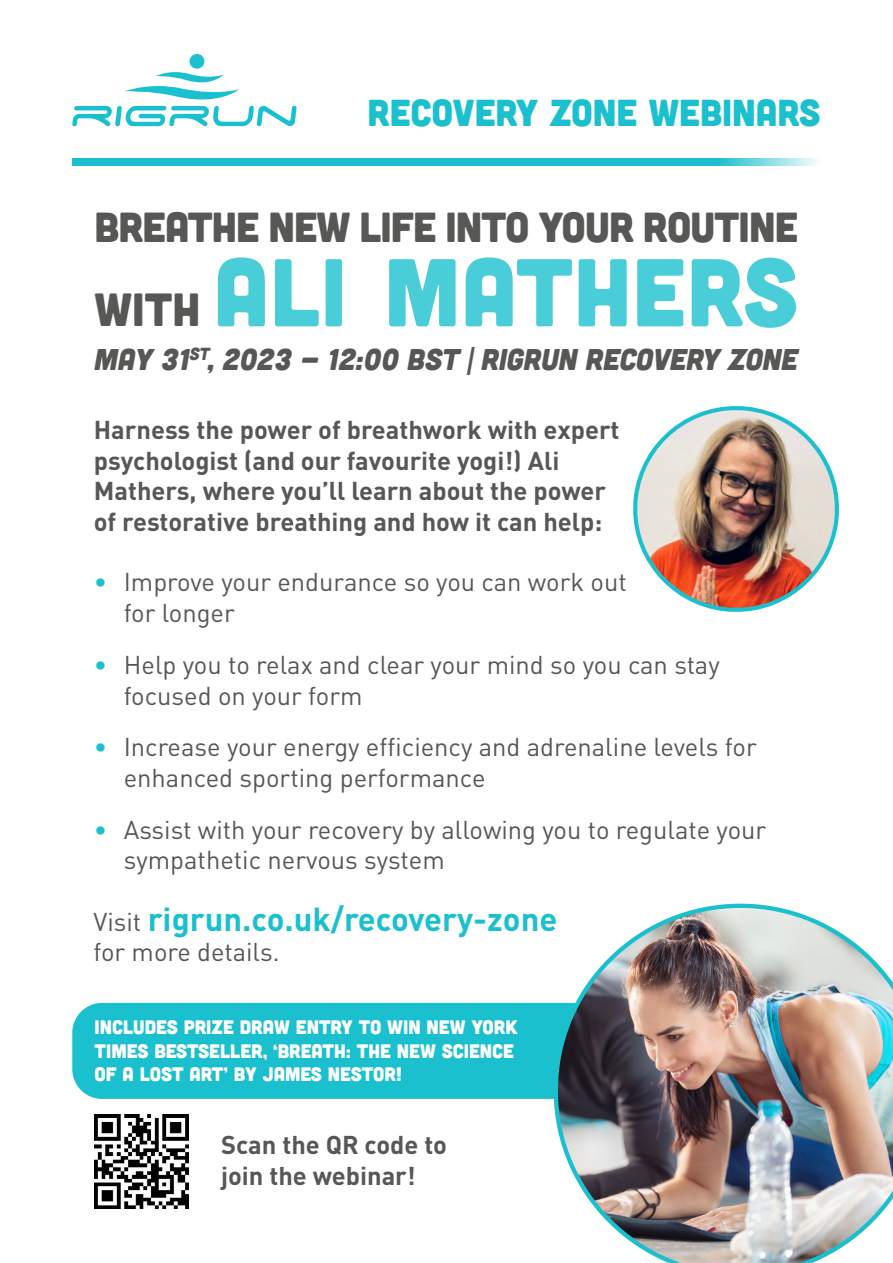
<style>
.page{position:relative;width:893px;height:1263px;background:#fff}
.page>*{position:absolute;margin:0;border:0;box-sizing:border-box;transform-origin:0 0}
.t1{font:96px "Cubano";letter-spacing:.01em;color:#49cdd8}
.t2{font:42px "Cubano";letter-spacing:-.02em;color:#575756}
.t3{font:37.5px "Cubano";color:#1bc0cf}
.t4{font:700 32.7px "DIN";color:#1bc0cf}
.t5{font:italic 30px "Cubano";letter-spacing:-.01em;color:#575756}
.t6{font:25.5px/30.6px "DIN";color:#575756}
.t7{font:700 25.5px/30.6px "DIN";color:#575756}
.t8{font:19.5px/23.4px "Cubano";color:#fff}
.s1{font-size:46.5px;color:#575756}
.s2{color:#1bc0cf}
.s3{font-weight:400;font-size:25.5px;color:#575756}
</style>
<div class="page">
<div style="left:72px;top:1003px;width:568px;height:96px;background:#1bc0cf;border-radius:30px"></div>
<svg style="left:72px;top:72px;width:225px;height:54px"></svg>
<div style="left:189px;top:54px;width:15px;height:15px;background:#1bc0cf;border-radius:50%"></div>
<div style="left:72px;top:158px;width:749px;height:8px;background:#1bc0cf"></div>
<img style="left:554px;top:904px;width:339px;height:359px">
<img style="left:633px;top:406px;width:206px;height:206px">
<img style="left:95px;top:1115px;width:94px;height:94px">
<h3 class="t3" style="left:367px;top:89px;width:455px">RECOVERY ZONE WEBINARS</h3>
<h2 class="t2" style="left:95px;top:201px;width:705px">BREATHE NEW LIFE INTO YOUR ROUTINE</h2>
<h1 class="t1" style="left:95px;top:231px;width:705px"><span class="s1">WITH</span> ALI MATHERS</h1>
<p class="t5" style="left:95px;top:340px;width:705px">MAY 31<sup>ST</sup>, 2023 - 12:00 BST | RIGRUN RECOVERY ZONE</p>
<p class="t7" style="left:94px;top:414px;width:527px">Harness the power of breathwork with expert psychologist (and our favourite yogi!) Ali Mathers, where you’ll learn about the power of restorative breathing and how it can help:</p>
<p class="t6" style="left:124px;top:566px;width:505px;text-indent:-30px"><span class="s2">•</span> Improve your endurance so you can work out for longer</p>
<p class="t6" style="left:124px;top:649px;width:597px;text-indent:-30px"><span class="s2">•</span> Help you to relax and clear your mind so you can stay focused on your form</p>
<p class="t6" style="left:124px;top:731px;width:634px;text-indent:-30px"><span class="s2">•</span> Increase your energy efficiency and adrenaline levels for enhanced sporting performance</p>
<p class="t6" style="left:124px;top:814px;width:644px;text-indent:-30px"><span class="s2">•</span> Assist with your recovery by allowing you to regulate your sympathetic nervous system</p>
<p class="t4" style="left:94px;top:898px;width:465px"><span class="s3">Visit</span> rigrun.co.uk/recovery-zone</p>
<p class="t6" style="left:94px;top:936px;width:188px">for more details.</p>
<p class="t8" style="left:95px;top:1015px;width:424px">INCLUDES PRIZE DRAW ENTRY TO WIN NEW YORK<br>TIMES BESTSELLER, ‘BREATH: THE NEW SCIENCE<br>OF A LOST ART’ BY JAMES NESTOR!</p>
<p class="t7" style="left:221px;top:1128px;width:227px">Scan the QR code to join the webinar!</p>
</div>
